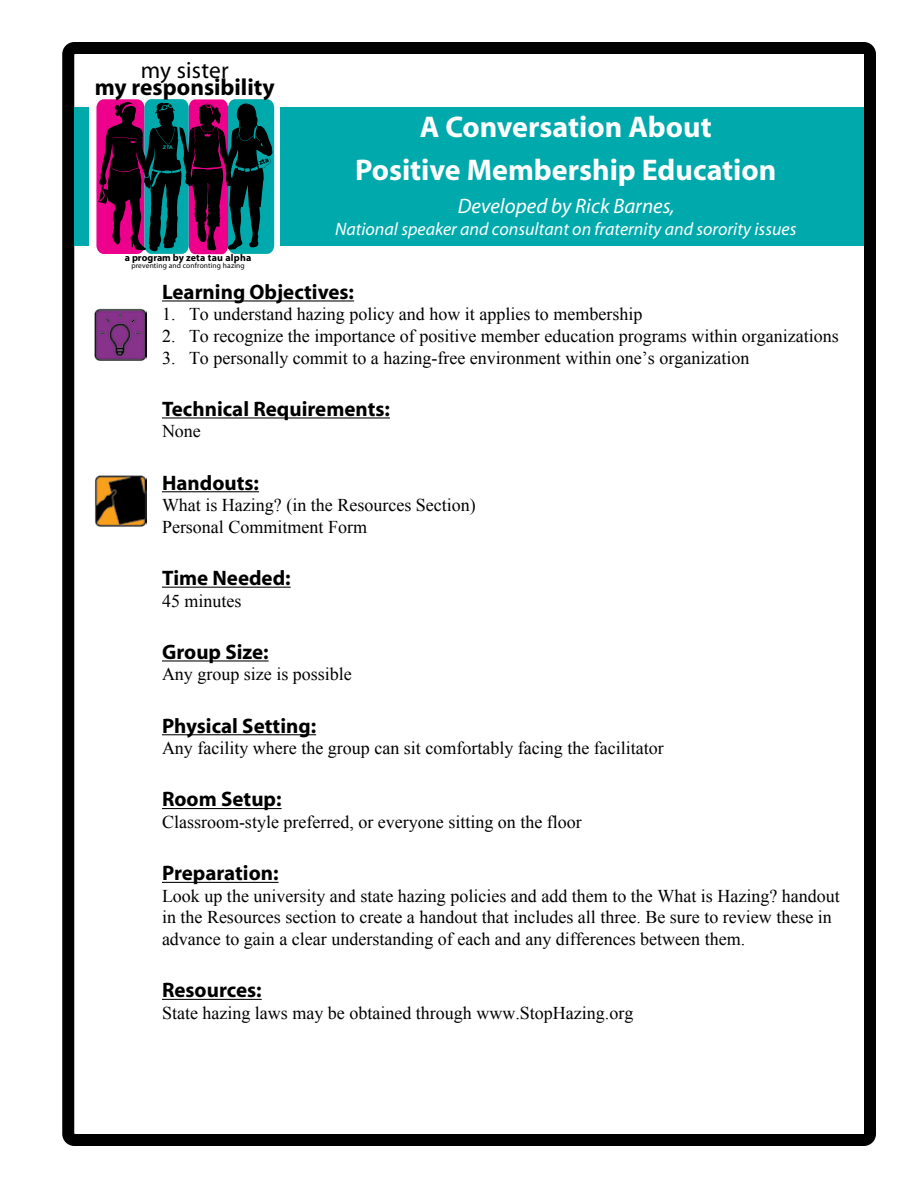
<style>
.page{position:relative;width:918px;height:1188px;background:#fff}
.page>*{position:absolute;margin:0;border:0;box-sizing:border-box;transform-origin:0 0}
.t1{font:700 30px/43.2px "Myriad";color:#fff;text-align:center}
.t2{font:700 23.4px "Myriad";color:#000}
.t3{font:23.4px "Myriad";letter-spacing:.01em;color:#000}
.t4{font:700 21px "Myriad";color:#000}
.t5{font:italic 21px "Myriad";color:#fff}
.t6{font:18px/21.6px "Times New Roman";color:#000}
.t7{font:italic 18px "Myriad";color:#fff}
.t8{font:700 10.05px "Myriad";letter-spacing:.015em;color:#000}
.t9{font:7.5px "Myriad";letter-spacing:.015em;color:#000}
.t10{font:700 5.25px "Myriad";color:#00aaac;scale:1.12 1}
</style>
<div class="page">
<div style="left:62px;top:42px;width:814px;height:1104px;border:12px solid #000;border-radius:6px"></div>
<div style="left:74px;top:107px;width:790px;height:138px;background:#00aaac"></div>
<hr style="left:162px;top:300px;width:192px;height:2px;background:#000">
<hr style="left:162px;top:417px;width:228px;height:2px;background:#000">
<hr style="left:162px;top:491px;width:97px;height:1px;background:#000">
<hr style="left:162px;top:587px;width:129px;height:1px;background:#000">
<hr style="left:162px;top:660px;width:107px;height:1px;background:#000">
<hr style="left:162px;top:734px;width:154px;height:1px;background:#000">
<hr style="left:162px;top:808px;width:120px;height:1px;background:#000">
<hr style="left:162px;top:882px;width:117px;height:1px;background:#000">
<hr style="left:162px;top:999px;width:100px;height:1px;background:#000">
<img style="left:94px;top:308px;width:53px;height:52px">
<img style="left:95px;top:475px;width:52px;height:52px">
<div style="left:89px;top:54px;width:191px;height:220px;background:#fff"></div>
<svg style="left:96px;top:99px;width:178px;height:155px;background:#362d4b"></svg>
<p class="t3" style="left:141px;top:59px;width:89px">my sister</p>
<p class="t2" style="left:95px;top:75px;width:181px">my responsibility</p>
<p class="t10" style="left:163px;top:145px;width:10px">ZTA</p>
<p class="t8" style="left:125px;top:253px;width:128px">a program by zeta tau alpha</p>
<p class="t9" style="left:131px;top:262px;width:115px">preventing and confronting hazing</p>
<h1 class="t1" style="left:355px;top:107px;width:423px">A Conversation About<br>Positive Membership Education</h1>
<p class="t5" style="left:458px;top:196px;width:218px">Developed by Rick Barnes,</p>
<p class="t7" style="left:335px;top:220px;width:463px">National speaker and consultant on fraternity and sorority issues</p>
<p class="t4" style="left:162px;top:281px;width:194px">Learning Objectives:</p>
<p class="t6" style="left:189px;top:303px;width:651px">To understand hazing policy and how it applies to membership<br>To recognize the importance of positive member education programs within organizations<br>To personally commit to a hazing-free environment within one’s organization</p>
<p class="t4" style="left:162px;top:398px;width:229px">Technical Requirements:</p>
<p class="t6" style="left:162px;top:420px;width:40px">None</p>
<p class="t4" style="left:162px;top:472px;width:99px">Handouts:</p>
<p class="t6" style="left:162px;top:494px;width:315px">What is Hazing? (in the Resources Section)<br>Personal Commitment Form</p>
<p class="t4" style="left:162px;top:567px;width:130px">Time Needed:</p>
<p class="t6" style="left:162px;top:590px;width:81px">45 minutes</p>
<p class="t4" style="left:162px;top:641px;width:108px">Group Size:</p>
<p class="t6" style="left:162px;top:663px;width:191px">Any group size is possible</p>
<p class="t4" style="left:162px;top:715px;width:156px">Physical Setting:</p>
<p class="t6" style="left:162px;top:737px;width:503px">Any facility where the group can sit comfortably facing the facilitator</p>
<p class="t4" style="left:162px;top:789px;width:121px">Room Setup:</p>
<p class="t6" style="left:162px;top:811px;width:421px">Classroom-style preferred, or everyone sitting on the floor</p>
<p class="t4" style="left:162px;top:862px;width:118px">Preparation:</p>
<p class="t6" style="left:162px;top:885px;width:679px">Look up the university and state hazing policies and add them to the What is Hazing? handout in the Resources section to create a handout that includes all three. Be sure to review these in advance to gain a clear understanding of each and any differences between them.</p>
<p class="t4" style="left:162px;top:979px;width:101px">Resources:</p>
<p class="t6" style="left:162px;top:1002px;width:473px">State hazing laws may be obtained through www.StopHazing.org</p>
<p class="t6" style="left:162px;top:303px;width:15px;text-align:justify">1.<br>2.<br>3.</p>
</div>
